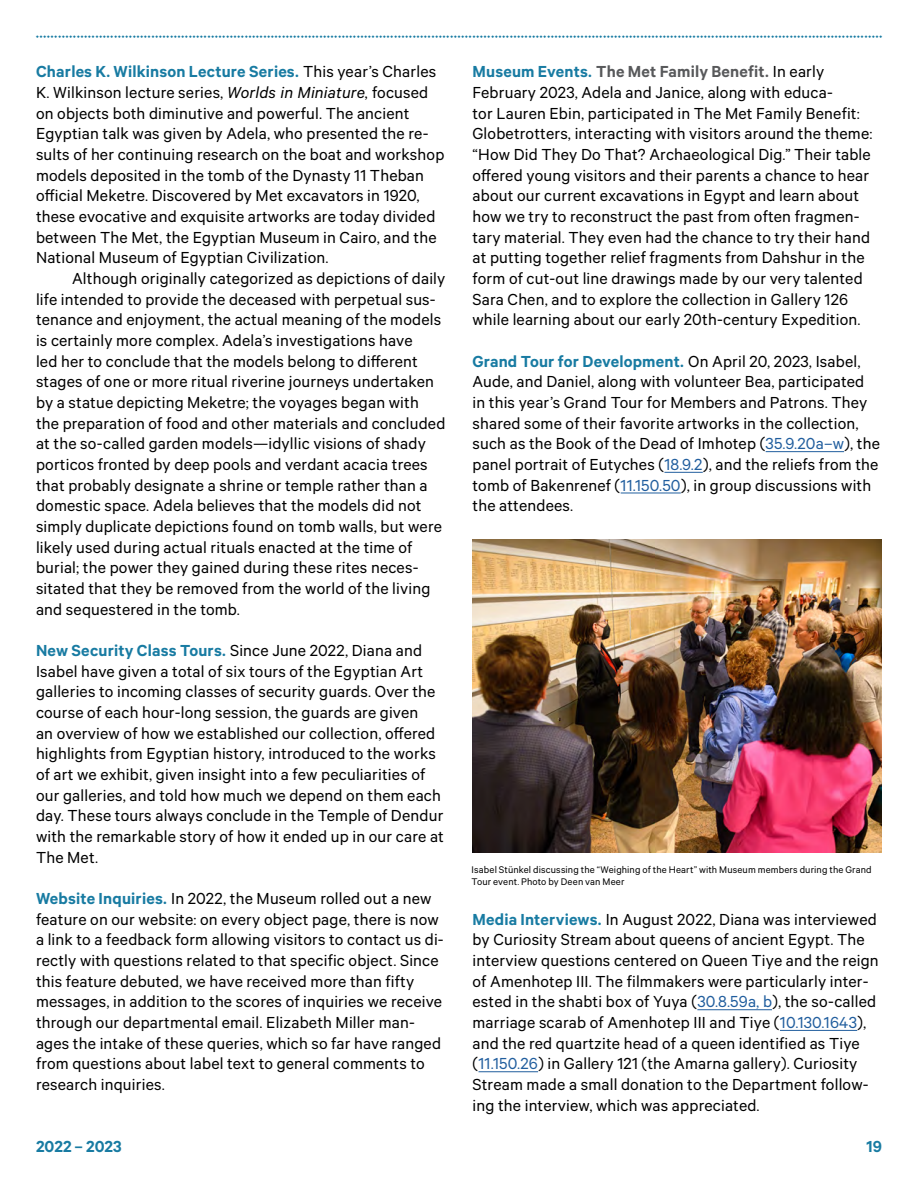
<style>
.page{position:relative;width:918px;height:1188px;background:#fff}
.page>*{position:absolute;margin:0;border:0;box-sizing:border-box;transform-origin:0 0}
.t1{font:18px/20.7px "The Met Sans";letter-spacing:.01em;color:#000}
.t2{font:600 18px "The Met Sans";color:#187ba2}
.t3{font:10.8px/12px "The Met Sans";letter-spacing:.015em;color:#000}
.s1{font-weight:600;color:#187ba2}
.s2{font-style:italic}
.s3{font-weight:600;color:#58595b}
.s4{color:#215e9e}
</style>
<div class="page">
<hr style="left:766px;top:451px;width:78px;height:1px;background:#215e9e">
<hr style="left:664px;top:472px;width:39px;height:1px;background:#215e9e">
<hr style="left:621px;top:493px;width:60px;height:1px;background:#215e9e">
<hr style="left:697px;top:1009px;width:75px;height:1px;background:#215e9e">
<hr style="left:780px;top:1030px;width:77px;height:1px;background:#215e9e">
<hr style="left:478px;top:1071px;width:60px;height:1px;background:#215e9e">
<img style="left:472px;top:540px;width:410px;height:313px">
<p class="t1" style="left:36px;top:61px;width:410px"><span class="s1">Charles K. Wilkinson Lecture Series.</span> This year’s Charles K. Wilkinson lecture series, <span class="s2">Worlds in Miniature,</span> focused on objects both diminutive and powerful. The ancient Egyptian talk was given by Adela, who presented the re&shy;sults of her continuing research on the boat and workshop models deposited in the tomb of the Dynasty 11 Theban official Meketre. Discovered by Met excavators in 1920, these evocative and exquisite artworks are today divided between The Met, the Egyptian Museum in Cairo, and the National Museum of Egyptian Civilization.</p>
<p class="t1" style="left:36px;top:268px;width:411px;text-indent:36px">Although originally categorized as depictions of daily life intended to provide the deceased with perpetual sus&shy;tenance and enjoyment, the actual meaning of the models is certainly more complex. Adela’s investigations have<br>led her to conclude that the models belong to different stages of one or more ritual riverine journeys undertaken by a statue depicting Meketre; the voyages began with the preparation of food and other materials and concluded at the so-called garden models—idyllic visions of shady porticos fronted by deep pools and verdant acacia trees that probably designate a shrine or temple rather than a domestic space. Adela believes that the models did not simply duplicate depictions found on tomb walls, but were likely used during actual rituals enacted at the time of burial; the power they gained during these rites neces&shy;sitated that they be removed from the world of the living and sequestered in the tomb.</p>
<p class="t1" style="left:36px;top:640px;width:409px"><span class="s1">New Security Class Tours.</span> Since June 2022, Diana and Isabel have given a total of six tours of the Egyptian Art galleries to incoming classes of security guards. Over the course of each hour-long session, the guards are given<br>an overview of how we established our collection, offered highlights from Egyptian history, introduced to the works of art we exhibit, given insight into a few peculiarities of our galleries, and told how much we depend on them each day. These tours always conclude in the Temple of Dendur with the remarkable story of how it ended up in our care at The Met.</p>
<p class="t1" style="left:36px;top:888px;width:409px"><span class="s1">Website Inquiries.</span> In 2022, the Museum rolled out a new feature on our website: on every object page, there is now a link to a feedback form allowing visitors to contact us di&shy;rectly with questions related to that specific object. Since this feature debuted, we have received more than fifty messages, in addition to the scores of inquiries we receive through our departmental email. Elizabeth Miller man&shy;ages the intake of these queries, which so far have ranged from questions about label text to general comments to research inquiries.</p>
<p class="t1" style="left:472px;top:61px;width:402px"><span class="s1">Museum Events.</span> <span class="s3">The Met Family Benefit.</span> In early February 2023, Adela and Janice, along with educa-<br>tor Lauren Ebin, participated in The Met Family Benefit:<br>Globetrotters, interacting with visitors around the theme: “How Did They Do That? Archaeological Dig.” Their table offered young visitors and their parents a chance to hear about our current excavations in Egypt and learn about how we try to reconstruct the past from often fragmen&shy;tary material. They even had the chance to try their hand at putting together relief fragments from Dahshur in the form of cut-out line drawings made by our very talented Sara Chen, and to explore the collection in Gallery 126 while learning about our early 20th-century Expedition.</p>
<p class="t1" style="left:472px;top:350px;width:409px"><span class="s1">Grand Tour for Development.</span> On April 20, 2023, Isabel, Aude, and Daniel, along with volunteer Bea, participated in this year’s Grand Tour for Members and Patrons. They shared some of their favorite artworks in the collection, such as the Book of the Dead of Imhotep (<span class="s4">35.9.20a–w</span>), the panel portrait of Eutyches (<span class="s4">18.9.2</span>), and the reliefs from the tomb of Bakenrenef (<span class="s4">11.150.50</span>), in group discussions with the attendees.</p>
<p class="t3" style="left:472px;top:863px;width:402px">Isabel Stünkel discussing the “Weighing of the Heart” with Museum members during the Grand<br>Tour event. Photo by Deen van Meer</p>
<p class="t1" style="left:472px;top:908px;width:408px"><span class="s1">Media Interviews.</span> In August 2022, Diana was interviewed by Curiosity Stream about queens of ancient Egypt. The interview questions centered on Queen Tiye and the reign of Amenhotep III. The filmmakers were particularly inter&shy;ested in the shabti box of Yuya (<span class="s4">30.8.59a, b</span>), the so-called marriage scarab of Amenhotep III and Tiye (<span class="s4">10.130.1643</span>), and the red quartzite head of a queen identified as Tiye (<span class="s4">11.150.26</span>) in Gallery 121 (the Amarna gallery). Curiosity Stream made a small donation to the Department follow&shy;ing the interview, which was appreciated.</p>
<p class="t2" style="left:36px;top:1136px;width:87px">2022 – 2023</p>
<p class="t2" style="left:867px;top:1136px;width:17px">19</p>
</div>
